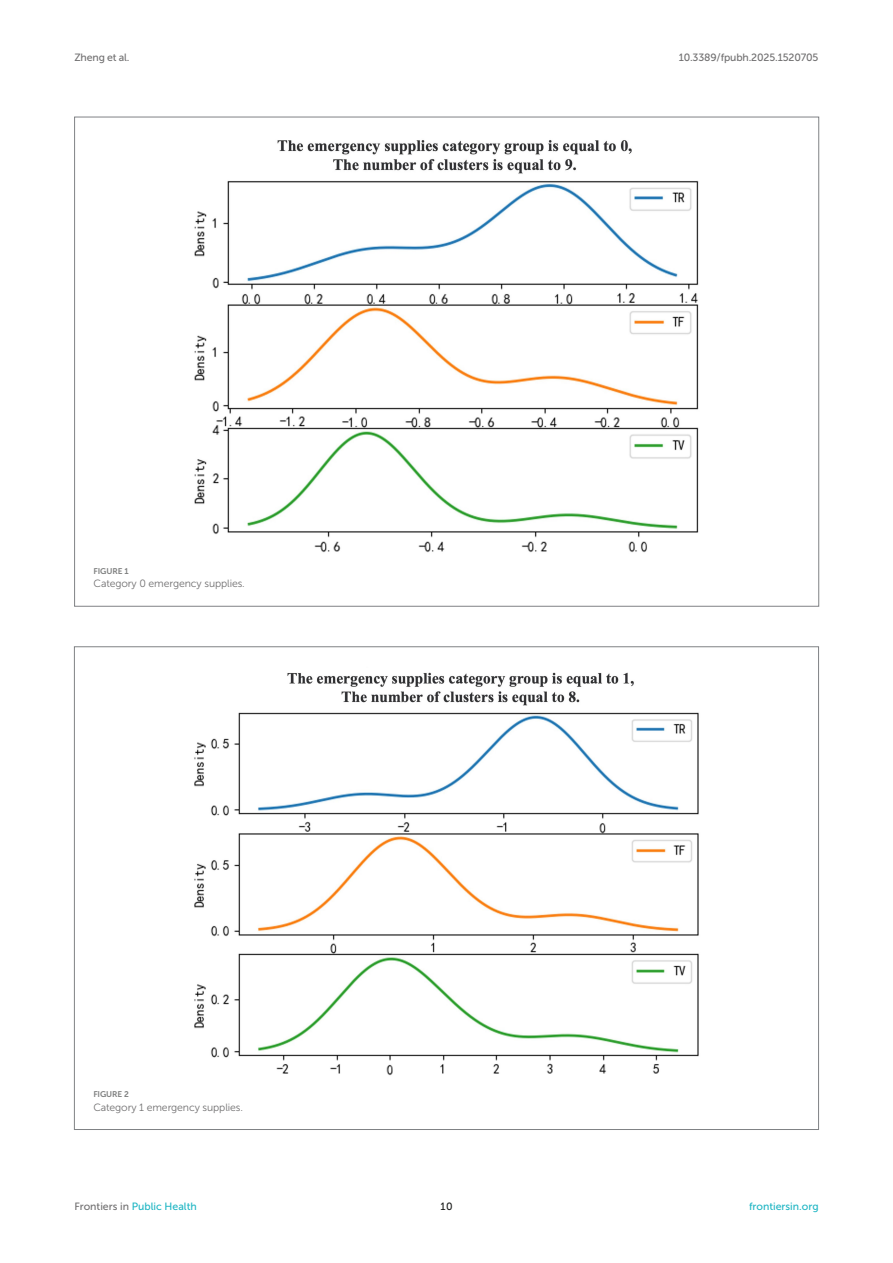
<style>
.page{position:relative;width:893px;height:1263px;background:#fff}
.page>*{position:absolute;margin:0;border:0;box-sizing:border-box;transform-origin:0 0}
.FIG_LEG{font:10.5px "Museo Sans 300";letter-spacing:-.01em;color:#706f70}
.t1{font:10.5px "Museo Sans 500";color:#1db5c3}
.t2{font:10.5px "Museo Sans 500";letter-spacing:-.015em;color:#706f70}
.t3{font:10.5px "Museo Sans 500";color:#1b1c1b}
.FIG_HD{font:8.25px "Museo Sans 700";letter-spacing:-.01em;color:#7e7f7f}
.s1{color:#706f70}
</style>
<div class="page">
<img style="left:194px;top:140px;width:505px;height:413px">
<img style="left:194px;top:672px;width:505px;height:404px">
<p class="t2" style="left:74px;top:51px;width:57px">Zheng et al.</p>
<p class="t2" style="left:679px;top:51px;width:141px">10.3389/fpubh.2025.1520705</p>
<p class="FIG_HD" style="left:94px;top:566px;width:37px">FIGURE 1</p>
<p class="FIG_LEG" style="left:94px;top:578px;width:153px">Category 0 emergency supplies.</p>
<p class="FIG_HD" style="left:93px;top:1089px;width:37px">FIGURE 2</p>
<p class="FIG_LEG" style="left:93px;top:1101px;width:151px">Category 1 emergency supplies.</p>
<p class="t1" style="left:74px;top:1200px;width:124px"><span class="s1">Frontiers in</span> Public Health</p>
<p class="t3" style="left:440px;top:1200px;width:14px">10</p>
<p class="t1" style="left:749px;top:1200px;width:71px">frontiersin.org</p>
</div>
